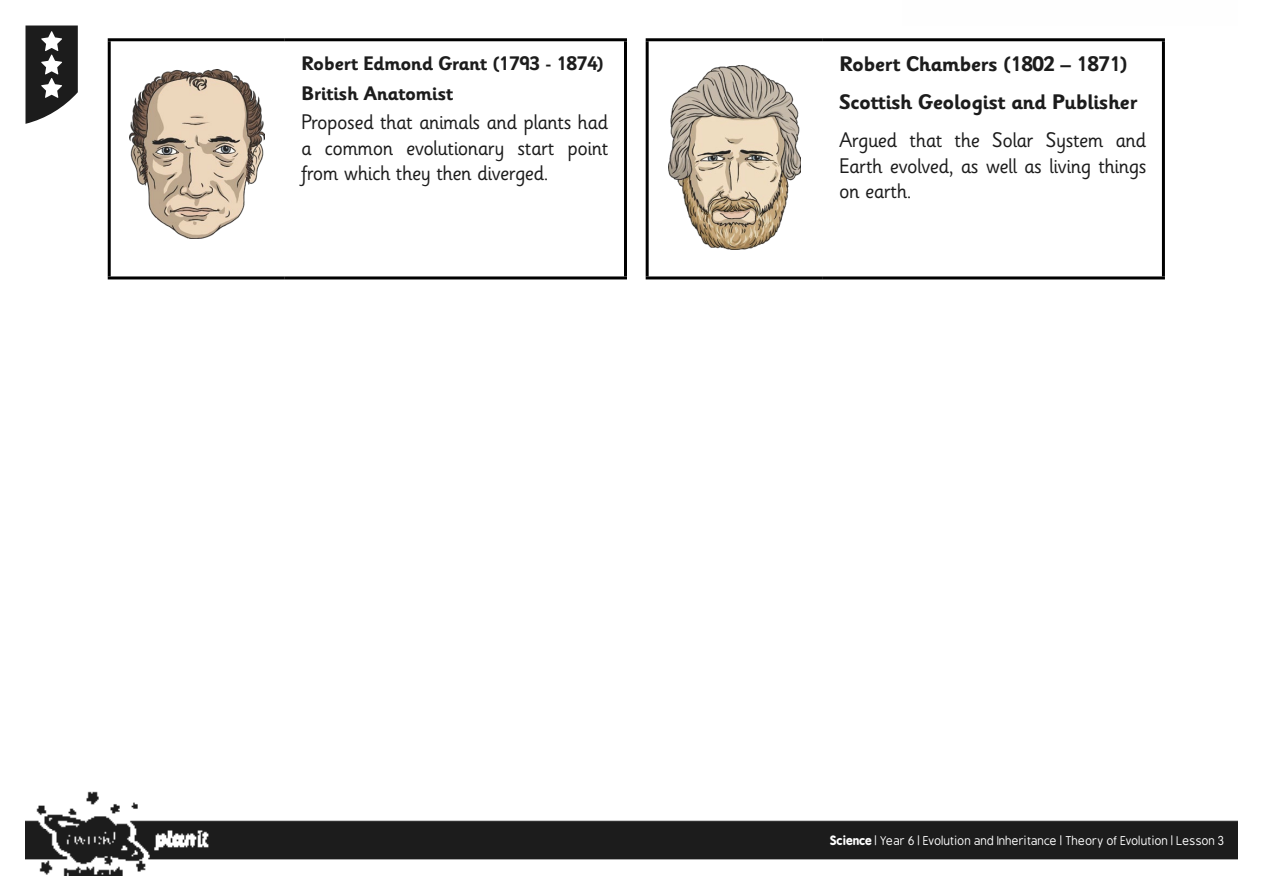
<style>
.page{position:relative;width:1263px;height:893px;background:#fff}
.page>*{position:absolute;margin:0;border:0;box-sizing:border-box;transform-origin:0 0}
.t1{font:21px/25.2px "Sassoon Infant Rg";letter-spacing:-.025em;color:#1c1c1c;text-align:justify}
.t2{font:700 21px "Sassoon Infant Rg";letter-spacing:-.025em;color:#1c1c1c}
.t3{font:700 19.5px "Sassoon Infant Rg";letter-spacing:-.025em;color:#1c1c1c}
.Footer_Text{font:12px "B Preplay";color:#fff}
.s1{font-weight:700}
</style>
<div class="page">
<svg style="left:26px;top:26px;width:52px;height:98px"></svg>
<img style="left:26px;top:791px;width:690px;height:85px">
<img style="left:716px;top:820px;width:521px;height:40px">
<svg style="left:111px;top:41px;width:513px;height:198px"></svg>
<hr style="left:108px;top:38px;width:176px;height:3px;background:#000">
<hr style="left:108px;top:41px;width:3px;height:235px;background:#000">
<hr style="left:284px;top:38px;width:343px;height:3px;background:#000">
<hr style="left:624px;top:41px;width:3px;height:235px;background:#000">
<hr style="left:108px;top:276px;width:176px;height:3px;background:#000">
<hr style="left:284px;top:276px;width:343px;height:3px;background:#000">
<img style="left:129px;top:70px;width:135px;height:168px">
<svg style="left:649px;top:41px;width:513px;height:235px"></svg>
<hr style="left:646px;top:38px;width:176px;height:3px;background:#000">
<hr style="left:646px;top:41px;width:3px;height:235px;background:#000">
<hr style="left:822px;top:38px;width:343px;height:3px;background:#000">
<hr style="left:1162px;top:41px;width:3px;height:235px;background:#000">
<hr style="left:646px;top:276px;width:176px;height:3px;background:#000">
<hr style="left:822px;top:276px;width:343px;height:3px;background:#000">
<img style="left:668px;top:66px;width:133px;height:184px">
<p class="t3" style="left:301px;top:53px;width:305px">Robert Edmond Grant (1793 - 1874)</p>
<p class="t3" style="left:301px;top:82px;width:154px">British Anatomist</p>
<p class="t1" style="left:301px;top:111px;width:309px">Proposed that animals and plants had a common evolutionary start point from which they then diverged.</p>
<p class="t2" style="left:839px;top:53px;width:290px">Robert Chambers (1802 – 1871)</p>
<p class="t2" style="left:839px;top:91px;width:300px">Scottish Geologist and Publisher</p>
<p class="t1" style="left:839px;top:129px;width:309px">Argued that the Solar System and Earth evolved, as well as living things on earth.</p>
<p class="Footer_Text" style="left:830px;top:834px;width:396px"><span class="s1">Science</span> | Year 6 | Evolution and Inheritance | Theory of Evolution | Lesson 3</p>
</div>
